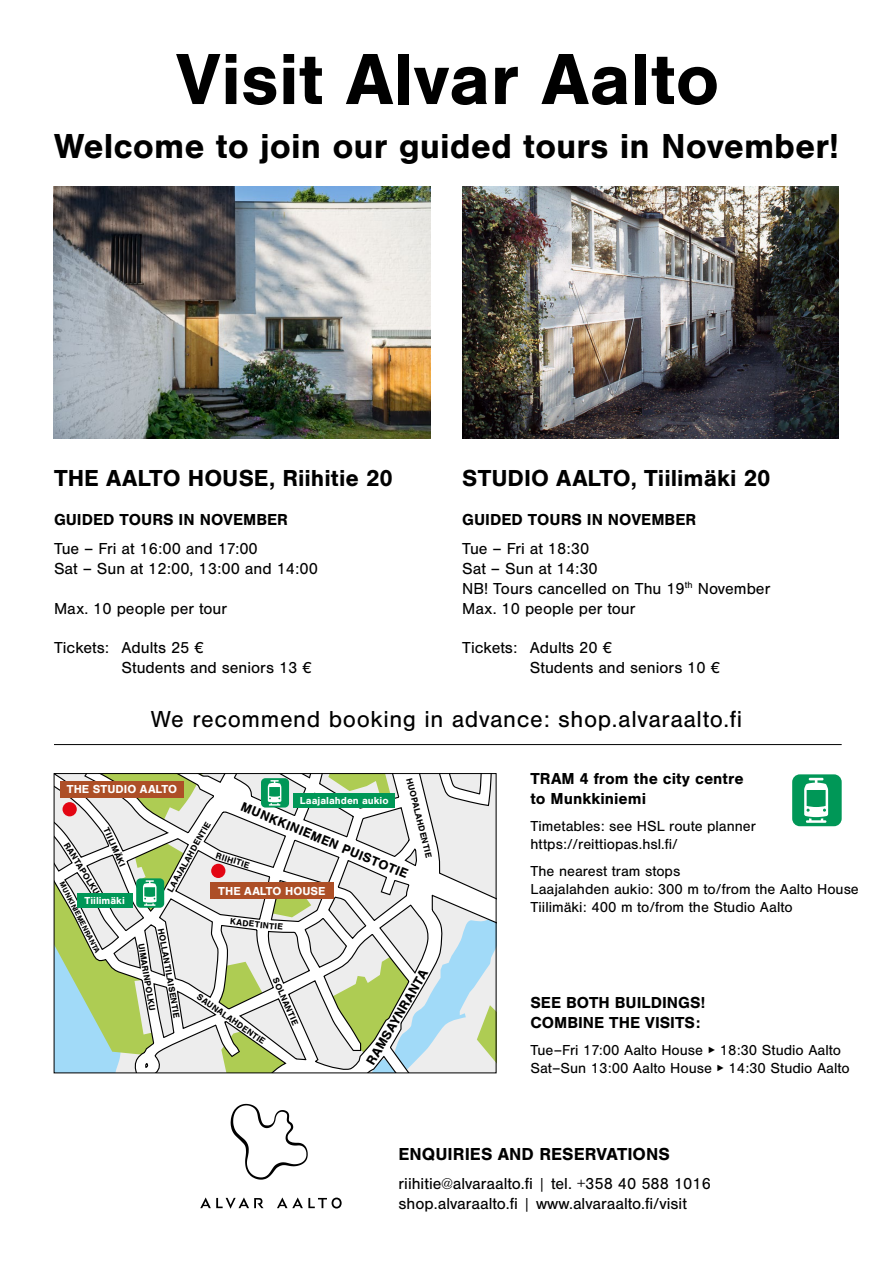
<style>
.page{position:relative;width:893px;height:1263px;background:#fff}
.page>*{position:absolute;margin:0;border:0;box-sizing:border-box;transform-origin:0 0}
.t1{font:700 75px "Nimbus San";color:#000}
.t2{font:700 36px "Nimbus San";color:#000}
.t3{font:700 24px "Nimbus San";color:#000}
.t4{font:24px "Nimbus San";letter-spacing:.025em;color:#000}
.t5{font:700 18px "Nimbus San";color:#000}
.t6{font:16.5px/19.8px "Nimbus San";color:#000}
.t7{font:700 16.5px/19.8px "Nimbus San";color:#000}
.t8{font:15px/18px "Nimbus San";color:#000}
.t9{font:700 13.65px "Nimbus San";color:#000}
.t10{font:700 12px "Nimbus San";color:#fff}
.t11{font:700 10.5px "Nimbus San";color:#fff}
.t12{font:700 9.15px "Nimbus San";color:#000}
.t13{font:700 7.8px "Nimbus San";color:#000}
.s1{font-weight:300}
</style>
<div class="page">
<svg style="left:231px;top:1104px;width:77px;height:76px"></svg>
<svg style="left:200px;top:1197px;width:64px;height:11px"></svg>
<svg style="left:277px;top:1197px;width:65px;height:11px"></svg>
<svg style="left:56px;top:775px;width:438px;height:66px"></svg>
<div style="left:63px;top:802px;width:14px;height:14px;background:#e30613;border-radius:50%"></div>
<hr style="left:54px;top:744px;width:788px;height:1px;background:#000">
<div style="left:293px;top:793px;width:102px;height:14px;background:#009757"></div>
<div style="left:792px;top:774px;width:50px;height:52px;background:#009757;border-radius:8px"></div>
<svg style="left:804px;top:778px;width:24px;height:45px"></svg>
<div style="left:261px;top:778px;width:28px;height:29px;background:#009757;border-radius:4px"></div>
<svg style="left:268px;top:780px;width:13px;height:26px"></svg>
<svg style="left:54px;top:841px;width:442px;height:232px"></svg>
<div style="left:210px;top:882px;width:124px;height:17px;background:#ad4f27"></div>
<div style="left:60px;top:781px;width:124px;height:16px;background:#ad4f27"></div>
<img style="left:462px;top:187px;width:377px;height:251px">
<img style="left:54px;top:187px;width:377px;height:251px">
<h1 class="t1" style="left:176px;top:37px;width:545px">Visit Alvar Aalto</h1>
<h2 class="t2" style="left:54px;top:126px;width:786px">Welcome to join our guided tours in November!</h2>
<h3 class="t3" style="left:54px;top:464px;width:341px">THE AALTO HOUSE, Riihitie 20</h3>
<p class="t7" style="left:54px;top:510px;width:235px">GUIDED TOURS IN NOVEMBER</p>
<p class="t6" style="left:54px;top:539px;width:265px">Tue – Fri at 16:00 and 17:00<br>Sat – Sun at 12:00, 13:00 and 14:00</p>
<p class="t6" style="left:54px;top:598px;width:175px">Max. 10 people per tour</p>
<p class="t6" style="left:122px;top:638px;width:192px;text-indent:-68px">Tickets: Adults 25 €<br>Students and seniors 13 €</p>
<h3 class="t3" style="left:462px;top:464px;width:310px">STUDIO AALTO, Tiilimäki 20</h3>
<p class="t7" style="left:462px;top:510px;width:235px">GUIDED TOURS IN NOVEMBER</p>
<p class="t6" style="left:462px;top:539px;width:310px">Tue – Fri at 18:30<br>Sat – Sun at 14:30<br>NB! Tours cancelled on Thu 19<sup>th</sup> November<br>Max. 10 people per tour</p>
<p class="t6" style="left:530px;top:638px;width:192px;text-indent:-68px">Tickets: Adults 20 €<br>Students and seniors 10 €</p>
<h3 class="t4" style="left:151px;top:706px;width:593px">We recommend booking in advance: shop.alvaraalto.fi</h3>
<p class="t12" style="left:414px;top:777px;width:83px;rotate:76deg">HUOPALAHDENTIE</p>
<p class="t10" style="left:67px;top:782px;width:112px">THE STUDIO AALTO</p>
<p class="t11" style="left:300px;top:794px;width:90px">Laajalahden aukio</p>
<p class="t9" style="left:244px;top:799px;width:181px;rotate:22deg">MUNKKINIEMEN PUISTOTIE</p>
<p class="t12" style="left:165px;top:888px;width:81px;rotate:-60deg">LAAJALAHDENTIE</p>
<p class="t12" style="left:111px;top:826px;width:43px;rotate:66deg">TIILIMÄKI</p>
<p class="t12" style="left:70px;top:840px;width:61px;rotate:58deg">RANTAPOLKU</p>
<p class="t12" style="left:218px;top:850px;width:36px;rotate:17deg">RIIHITIE</p>
<p class="t13" style="left:66px;top:880px;width:81px;rotate:63deg">MUNKINIEMENRANTA</p>
<p class="t10" style="left:218px;top:884px;width:109px">THE AALTO HOUSE</p>
<p class="t11" style="left:84px;top:895px;width:42px">Tiilimäki</p>
<p class="t12" style="left:231px;top:916px;width:55px;rotate:6deg">KADETINTIE</p>
<p class="t12" style="left:166px;top:927px;width:93px;rotate:80deg">HOLLANTILAISENTIE</p>
<p class="t12" style="left:146px;top:942px;width:70px;rotate:80deg">UIMARINPOLKU</p>
<p class="t9" style="left:363px;top:1060px;width:110px;rotate:-60deg">RAMSAYNRANTA</p>
<p class="t12" style="left:280px;top:976px;width:52px;rotate:66deg">SOLNANTIE</p>
<p class="t12" style="left:201px;top:991px;width:82px;rotate:35deg">SAUNALAHDENTIE</p>
<p class="t7" style="left:530px;top:769px;width:215px">TRAM 4 from the city centre to Munkkiniemi</p>
<p class="t8" style="left:530px;top:817px;width:227px">Timetables: see HSL route planner https://reittiopas.hsl.fi/</p>
<p class="t8" style="left:530px;top:862px;width:330px">The nearest tram stops<br>Laajalahden aukio: 300 m to/from the Aalto House<br>Tiilimäki: 400 m to/from the Studio Aalto</p>
<p class="t7" style="left:530px;top:993px;width:176px">SEE BOTH BUILDINGS!<br>COMBINE THE VISITS:</p>
<p class="t8" style="left:530px;top:1041px;width:321px">Tue–Fri 17:00 Aalto House ▸ 18:30 Studio Aalto<br>Sat–Sun 13:00 Aalto House ▸ 14:30 Studio Aalto</p>
<p class="t5" style="left:399px;top:1144px;width:273px">ENQUIRIES AND RESERVATIONS</p>
<p class="t6" style="left:399px;top:1174px;width:314px">riihitie@alvaraalto.fi <span class="s1">|</span> tel. +358 40 588 1016 shop.alvaraalto.fi <span class="s1">|</span> www.alvaraalto.fi/visit</p>
</div>
